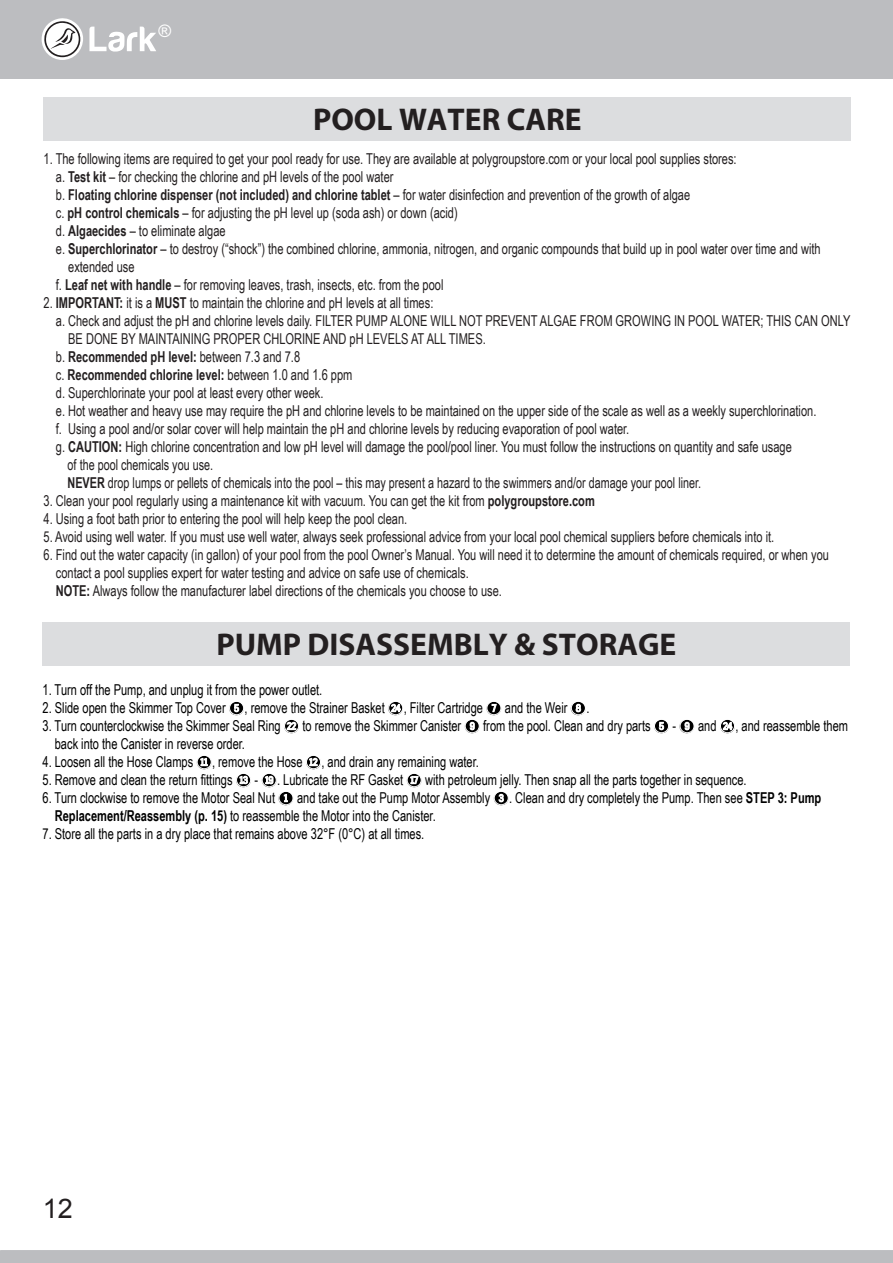
<style>
.page{position:relative;width:893px;height:1263px;background:#fff}
.page>*{position:absolute;margin:0;border:0;box-sizing:border-box;transform-origin:0 0}
.t1{font:700 31.5px "Myriad";color:#231f20}
.t2{font:27px "Arial";color:#231f20}
.t3{font:17.25px "Arial";color:#fff}
.t4{font:15px/18px "Arial Narrow";color:#231f20;scale:.9 1}
.t5{font:15px/18px "Arial Narrow";color:#000;scale:.9 1}
.t6{font:700 15px "Arial Narrow";color:#231f20;scale:.9 1}
.t7{font:15px "Arial Narrow";color:#231f20;scale:.88 1}
.s1{font-weight:700}
.s2{font-weight:400}
.s3{font-family:"Fyra Numeric Circle Closed";font-size:18px}
</style>
<div class="page">
<div style="left:0;top:1250px;width:893px;height:13px;background:#bcbdc0"></div>
<div style="left:0;top:0;width:893px;height:78px;background:#bcbdc0"></div>
<svg style="left:89px;top:27px;width:67px;height:25px"></svg>
<svg style="left:42px;top:18px;width:41px;height:42px"></svg>
<div style="left:44px;top:97px;width:807px;height:44px;background:#dcdddf"></div>
<div style="left:43px;top:622px;width:807px;height:44px;background:#dcdddf"></div>
<p class="t3" style="left:158px;top:20px;width:14px">®</p>
<h1 class="t1" style="left:313px;top:103px;width:270px">POOL WATER CARE</h1>
<p class="t4" style="left:44px;top:150px;width:772px">1. The following items are required to get your pool ready for use. They are available at polygroupstore.com or your local pool supplies stores:</p>
<p class="t4" style="left:56px;top:168px;width:377px">a. <span class="s1">Test kit</span> – for checking the chlorine and pH levels of the pool water</p>
<p class="t6" style="left:56px;top:184px;width:706px"><span class="s2">b.</span> Floating chlorine dispenser (not included) and chlorine tablet <span class="s2">– for water disinfection and prevention of the growth of algae</span></p>
<p class="t4" style="left:56px;top:204px;width:448px">c. <span class="s1">pH control chemicals</span> – for adjusting the pH level up (soda ash) or down (acid)</p>
<p class="t4" style="left:56px;top:222px;width:190px">d. <span class="s1">Algaecides</span> – to eliminate algae</p>
<p class="t4" style="left:56px;top:240px;width:851px">e. <span class="s1">Superchlorinator</span> – to destroy (“shock”) the combined chlorine, ammonia, nitrogen, and organic compounds that build up in pool water over time and with</p>
<p class="t4" style="left:68px;top:258px;width:75px">extended use</p>
<p class="t4" style="left:56px;top:276px;width:432px">f. <span class="s1">Leaf net with handle</span> – for removing leaves, trash, insects, etc. from the pool</p>
<p class="t4" style="left:44px;top:294px;width:435px">2. <span class="s1">IMPORTANT:</span> it is a <span class="s1">MUST</span> to maintain the chlorine and pH levels at all times:</p>
<p class="t4" style="left:56px;top:312px;width:884px">a. Check and adjust the pH and chlorine levels daily. FILTER PUMP ALONE WILL NOT PREVENT ALGAE FROM GROWING IN POOL WATER; THIS CAN ONLY</p>
<p class="t4" style="left:68px;top:330px;width:465px">BE DONE BY MAINTAINING PROPER CHLORINE AND pH LEVELS AT ALL TIMES.</p>
<p class="t6" style="left:56px;top:346px;width:273px"><span class="s2">b.</span> Recommended pH level: <span class="s2">between 7.3 and 7.8</span></p>
<p class="t6" style="left:56px;top:364px;width:331px"><span class="s2">c.</span> Recommended chlorine level: <span class="s2">between 1.0 and 1.6 ppm</span></p>
<p class="t4" style="left:56px;top:384px;width:299px">d. Superchlorinate your pool at least every other week.</p>
<p class="t4" style="left:56px;top:402px;width:847px">e. Hot weather and heavy use may require the pH and chlorine levels to be maintained on the upper side of the scale as well as a weekly superchlorination.</p>
<p class="t4" style="left:56px;top:420px;width:639px">f. Using a pool and/or solar cover will help maintain the pH and chlorine levels by reducing evaporation of pool water.</p>
<p class="t4" style="left:56px;top:438px;width:819px">g. <span class="s1">CAUTION:</span> High chlorine concentration and low pH level will damage the pool/pool liner. You must follow the instructions on quantity and safe usage</p>
<p class="t7" style="left:68px;top:454px;width:167px">of the pool chemicals you use.</p>
<p class="t7" style="left:68px;top:472px;width:721px"><span class="s1">NEVER</span> drop lumps or pellets of chemicals into the pool – this may present a hazard to the swimmers and/or damage your pool liner.</p>
<p class="t4" style="left:44px;top:492px;width:614px">3. Clean your pool regularly using a maintenance kit with vacuum. You can get the kit from <span class="s1">polygroupstore.com</span></p>
<p class="t4" style="left:44px;top:510px;width:406px">4. Using a foot bath prior to entering the pool will help keep the pool clean.</p>
<p class="t4" style="left:44px;top:528px;width:813px">5. Avoid using well water. If you must use well water, always seek professional advice from your local pool chemical suppliers before chemicals into it.</p>
<p class="t4" style="left:56px;top:546px;width:860px;text-indent:-12px">6. Find out the water capacity (in gallon) of your pool from the pool Owner’s Manual. You will need it to determine the amount of chemicals required, or when you contact a pool supplies expert for water testing and advice on safe use of chemicals.<br><span class="s1">NOTE:</span> Always follow the manufacturer label directions of the chemicals you choose to use.</p>
<h1 class="t1" style="left:217px;top:628px;width:461px">PUMP DISASSEMBLY &amp; STORAGE</h1>
<p class="t5" style="left:43px;top:680px;width:312px">1. Turn off the Pump, and unplug it from the power outlet.</p>
<p class="t5" style="left:43px;top:698px;width:609px">2. Slide open the Skimmer Top Cover <span class="s3">5</span>, remove the Strainer Basket <span class="s3">G</span>, Filter Cartridge <span class="s3">7</span> and the Weir <span class="s3">8</span>.</p>
<p class="t5" style="left:55px;top:716px;width:883px;text-indent:-12px">3. Turn counterclockwise the Skimmer Seal Ring <span class="s3">D</span> to remove the Skimmer Canister <span class="s3">9</span> from the pool. Clean and dry parts <span class="s3">5</span> - <span class="s3">9</span> and <span class="s3">G</span>, and reassemble them back into the Canister in reverse order.</p>
<p class="t5" style="left:43px;top:752px;width:486px">4. Loosen all the Hose Clamps <span class="s3">W</span>, remove the Hose <span class="s3">E</span>, and drain any remaining water.</p>
<p class="t5" style="left:43px;top:770px;width:784px">5. Remove and clean the return fittings <span class="s3">R</span> - <span class="s3">P</span>. Lubricate the RF Gasket <span class="s3">I</span> with petroleum jelly. Then snap all the parts together in sequence.</p>
<p class="t5" style="left:55px;top:788px;width:853px;text-indent:-12px">6. Turn clockwise to remove the Motor Seal Nut <span class="s3">1</span> and take out the Pump Motor Assembly <span class="s3">3</span>. Clean and dry completely the Pump. Then see <span class="s1">STEP 3: Pump<br>Replacement/Reassembly (p. 15)</span> to reassemble the Motor into the Canister.</p>
<p class="t5" style="left:43px;top:824px;width:426px">7. Store all the parts in a dry place that remains above 32°F (0°C) at all times.</p>
<h2 class="t2" style="left:43px;top:1190px;width:32px">12</h2>
</div>
